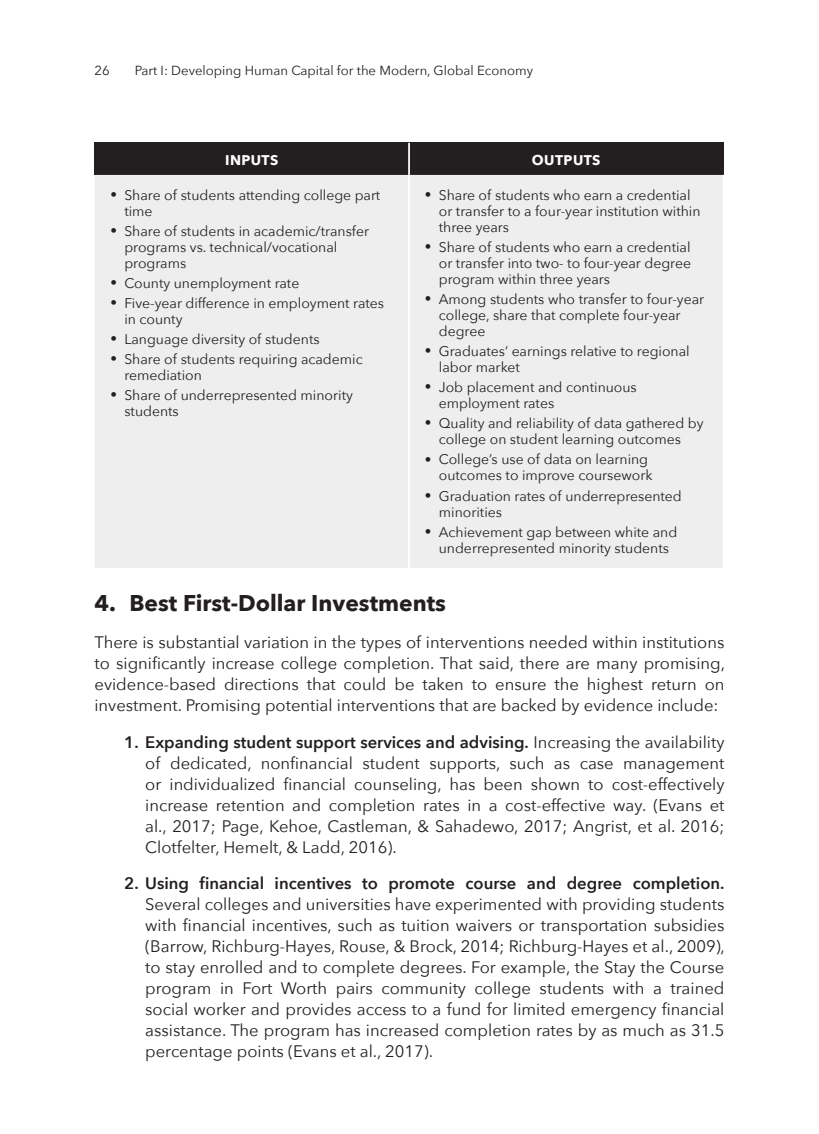
<style>
.page{position:relative;width:819px;height:1134px;background:#fff}
.page>*{position:absolute;margin:0;border:0;box-sizing:border-box;transform-origin:0 0}
.Subhead_4__13pt{font:700 22.75px "Avenir Next";color:#231f20}
.Body_Paragraph{font:16.62px/21px "Avenir Next";color:#231f20;text-align:justify}
.t1{font:14px/15.9px "Avenir Next";color:#231f20}
.Figure_Table_-_Heade{font:700 14px "Avenir Next";letter-spacing:.03em;color:#fff}
.t2{font:13.12px "Avenir Next";color:#231f20}
.s1{font-size:13.12px}
.s2{font-weight:600}
</style>
<div class="page">
<div style="left:95px;top:143px;width:314px;height:32px;background:#231f20"></div>
<div style="left:409px;top:143px;width:315px;height:32px;background:#231f20"></div>
<div style="left:95px;top:175px;width:628px;height:393px;background:#eeeeef"></div>
<hr style="left:408px;top:143px;width:2px;height:32px;background:#fff">
<hr style="left:408px;top:175px;width:2px;height:393px;background:#fff">
<p class="t2" style="left:94px;top:59px;width:17px">26</p>
<p class="t2" style="left:135px;top:59px;width:400px">Part I: Developing Human Capital for the Modern, Global Economy</p>
<p class="Figure_Table_-_Heade" style="left:225px;top:148px;width:55px">INPUTS</p>
<p class="Figure_Table_-_Heade" style="left:532px;top:148px;width:70px">OUTPUTS</p>
<p class="t1" style="left:124px;top:186px;width:258px;text-indent:-14px"><span class="s1">•</span> Share of students attending college part time</p>
<p class="t1" style="left:124px;top:222px;width:246px;text-indent:-14px"><span class="s1">•</span> Share of students in academic/transfer programs vs. technical/vocational programs</p>
<p class="t1" style="left:110px;top:274px;width:191px"><span class="s1">•</span> County unemployment rate</p>
<p class="t1" style="left:124px;top:295px;width:261px;text-indent:-14px"><span class="s1">•</span> Five-year difference in employment rates in county</p>
<p class="t1" style="left:110px;top:331px;width:211px"><span class="s1">•</span> Language diversity of students</p>
<p class="t1" style="left:124px;top:351px;width:240px;text-indent:-14px"><span class="s1">•</span> Share of students requiring academic remediation</p>
<p class="t1" style="left:124px;top:387px;width:230px;text-indent:-14px"><span class="s1">•</span> Share of underrepresented minority students</p>
<p class="t1" style="left:439px;top:186px;width:263px;text-indent:-14px"><span class="s1">•</span> Share of students who earn a credential or transfer to a four-year institution within three years</p>
<p class="t1" style="left:439px;top:238px;width:254px;text-align:justify;text-indent:-14px"><span class="s1">•</span> Share of students who earn a credential or transfer into two- to four-year degree program within three years</p>
<p class="t1" style="left:439px;top:290px;width:267px;text-indent:-14px"><span class="s1">•</span> Among students who transfer to four-year college, share that complete four-year degree</p>
<p class="t1" style="left:439px;top:343px;width:252px;text-indent:-14px"><span class="s1">•</span> Graduates’ earnings relative to regional labor market</p>
<p class="t1" style="left:439px;top:379px;width:200px;text-indent:-14px"><span class="s1">•</span> Job placement and continuous employment rates</p>
<p class="t1" style="left:425px;top:415px;width:280px;text-align:center"><span class="s1">•</span> Quality and reliability of data gathered by college on student learning outcomes</p>
<p class="t1" style="left:439px;top:451px;width:215px;text-indent:-14px"><span class="s1">•</span> College’s use of data on learning outcomes to improve coursework</p>
<p class="t1" style="left:439px;top:487px;width:245px;text-indent:-14px"><span class="s1">•</span> Graduation rates of underrepresented minorities</p>
<p class="t1" style="left:425px;top:523px;width:254px;text-align:center"><span class="s1">•</span> Achievement gap between white and underrepresented minority students</p>
<p class="Subhead_4__13pt" style="left:94px;top:584px;width:353px">4. Best First-Dollar Investments</p>
<p class="Body_Paragraph" style="left:94px;top:631px;width:632px">There is substantial variation in the types of interventions needed within institutions to significantly increase college completion. That said, there are many promising, evidence-based directions that could be taken to ensure the highest return on investment. Promising potential interventions that are backed by evidence include:</p>
<p class="Body_Paragraph" style="left:145px;top:731px;width:581px;text-indent:-21px"><span class="s2">1. Expanding student support services and advising.</span> Increasing the availability of dedicated, nonfinancial student supports, such as case management or individualized financial counseling, has been shown to cost-effectively increase retention and completion rates in a cost-effective way. (Evans et al., 2017; Page, Kehoe, Castleman, &amp; Sahadewo, 2017; Angrist, et al. 2016; Clotfelter, Hemelt, &amp; Ladd, 2016).</p>
<p class="Body_Paragraph" style="left:145px;top:872px;width:581px;text-indent:-21px"><span class="s2">2. Using financial incentives to promote course and degree completion.<br></span>Several colleges and universities have experimented with providing students with financial incentives, such as tuition waivers or transportation subsidies (Barrow, Richburg-Hayes, Rouse, &amp; Brock, 2014; Richburg-Hayes et al., 2009), to stay enrolled and to complete degrees. For example, the Stay the Course program in Fort Worth pairs community college students with a trained social worker and provides access to a fund for limited emergency financial assistance. The program has increased completion rates by as much as 31.5 percentage points (Evans et al., 2017).</p>
</div>
